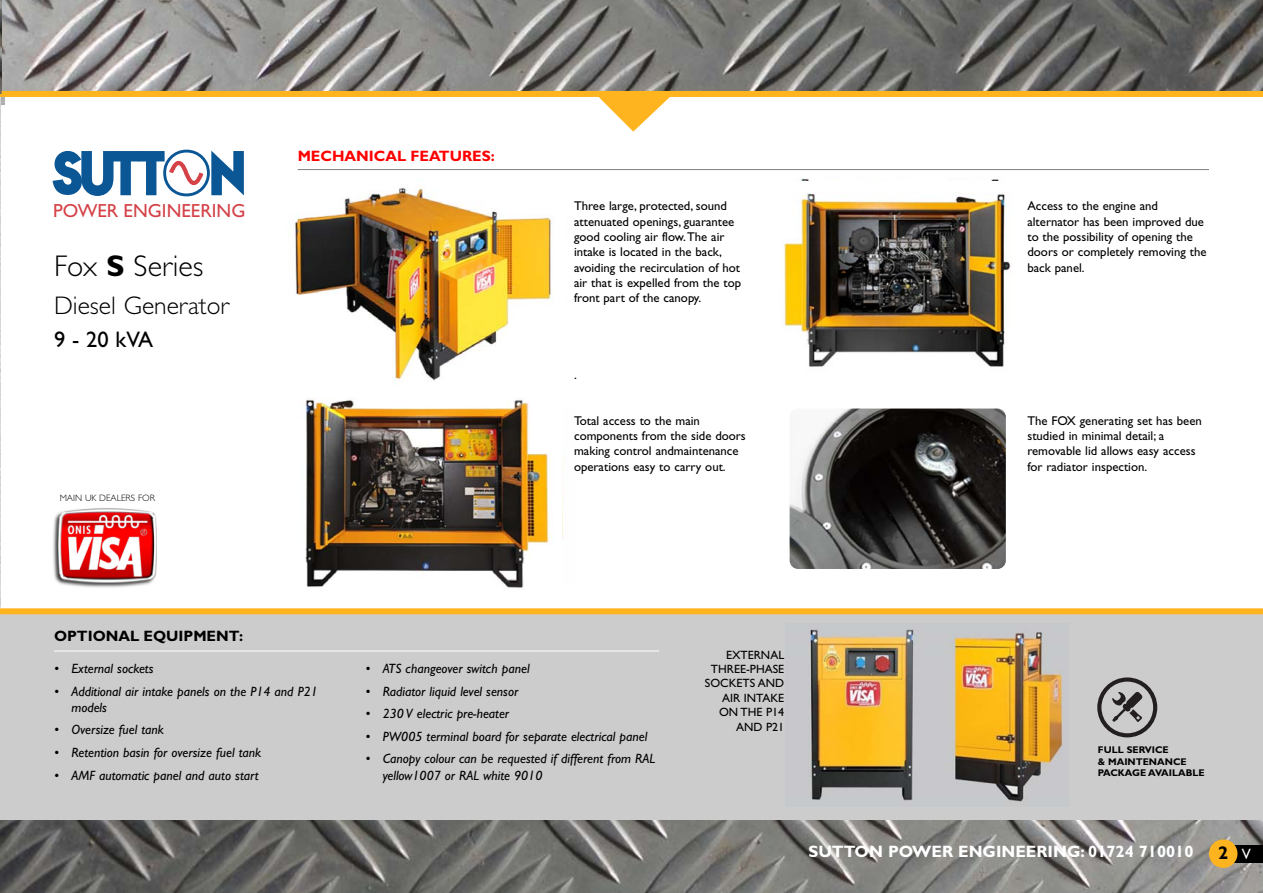
<style>
.page{position:relative;width:1263px;height:893px;background:#fff}
.page>*{position:absolute;margin:0;border:0;box-sizing:border-box;transform-origin:0 0}
.t1{font:300 30px "Gill Sans";color:#000}
.t2{font:300 25.5px "Gill Sans";color:#000}
.t3{font:22.5px "Gill Sans";color:#000}
.t4{font:18.9px "Gill Sans";color:#d44147}
.t5{font:700 18.3px "Gill Sans";color:#000}
.t6{font:700 16.5px "Gill Sans";color:#fff}
.t7{font:700 15px "Gill Sans";color:#f00}
.t8{font:700 15px "Gill Sans";color:#000}
.t9{font:15px "Gill Sans";color:#fff}
.t10{font:italic 13.5px/16.2px "Gill Sans";color:#000}
.t11{font:12.75px/15.3px "Gill Sans";color:#000}
.t12{font:12px/14.4px "Gill Sans";color:#000;text-align:right}
.t13{font:700 9.75px/11.7px "Gill Sans";color:#000}
.t14{font:300 9.3px "Gill Sans";color:#000}
.s1{font-weight:700}
.s2{font-style:normal}
</style>
<div class="page">
<img style="left:1px;top:97px;width:3px;height:8px">
<img style="left:0;top:97px;width:1px;height:511px">
<svg style="left:53px;top:150px;width:191px;height:47px"></svg>
<div style="left:1px;top:611px;width:1262px;height:209px;background:#ccc"></div>
<img style="left:1px;top:820px;width:1262px;height:73px">
<img style="left:2px;top:0;width:1261px;height:91px">
<svg style="left:598px;top:97px;width:72px;height:35px"></svg>
<div style="left:0;top:608px;width:1263px;height:6px;background:#feb41e"></div>
<hr style="left:54px;top:651px;width:605px;height:1px;background:#fff">
<img style="left:790px;top:409px;width:216px;height:160px;border-radius:9px">
<div style="left:2px;top:91px;width:1261px;height:6px;background:#feb41e"></div>
<img style="left:303px;top:399px;width:250px;height:189px">
<img style="left:288px;top:169px;width:266px;height:212px">
<img style="left:808px;top:628px;width:255px;height:174px">
<img style="left:782px;top:193px;width:229px;height:174px">
<hr style="left:298px;top:169px;width:911px;height:1px;background:#808080">
<div style="left:1234px;top:845px;width:29px;height:18px;background:#000"></div>
<div style="left:1209px;top:839px;width:28px;height:29px;background:#feb41e;border-radius:50%"></div>
<svg style="left:1112px;top:692px;width:30px;height:30px"></svg>
<div style="left:1097px;top:677px;width:60px;height:60px;border:4px solid #231f20;border-radius:50%"></div>
<img style="left:53px;top:508px;width:104px;height:80px">
<h3 class="t4" style="left:53px;top:204px;width:194px">POWER ENGINEERING</h3>
<h1 class="t1" style="left:54px;top:256px;width:151px">Fox <span class="s1">S</span> Series</h1>
<h2 class="t2" style="left:54px;top:296px;width:176px">Diesel Generator</h2>
<h3 class="t3" style="left:54px;top:331px;width:101px">9 - 20 kVA</h3>
<p class="t7" style="left:298px;top:151px;width:199px">MECHANICAL FEATURES:</p>
<p class="t14" style="left:60px;top:495px;width:97px">MAIN UK DEALERS FOR</p>
<p class="t11" style="left:574px;top:200px;width:168px">Three large, protected, sound attenuated openings, guarantee good cooling air flow.The air intake is located in the back, avoiding the recirculation of hot air that is expelled from the top front part of the canopy.</p>
<p class="t11" style="left:574px;top:368px;width:4px">.</p>
<p class="t11" style="left:574px;top:414px;width:173px">Total access to the main components from the side doors making control andmaintenance operations easy to carry out.</p>
<p class="t11" style="left:1027px;top:200px;width:181px">Access to the engine and alternator has been improved due to the possibility of opening the doors or completely removing the back panel.</p>
<p class="t11" style="left:1027px;top:414px;width:176px">The FOX generating set has been studied in minimal detail; a removable lid allows easy access for radiator inspection.</p>
<p class="t8" style="left:54px;top:631px;width:191px">OPTIONAL EQUIPMENT:</p>
<p class="t10" style="left:54px;top:662px;width:101px"><span class="s2">•</span> External sockets</p>
<p class="t10" style="left:71px;top:684px;width:248px;text-indent:-17px"><span class="s2">•</span> Additional air intake panels on the P14 and P21 models</p>
<p class="t10" style="left:54px;top:723px;width:111px"><span class="s2">•</span> Oversize fuel tank</p>
<p class="t10" style="left:54px;top:746px;width:208px"><span class="s2">•</span> Retention basin for oversize fuel tank</p>
<p class="t10" style="left:54px;top:768px;width:206px"><span class="s2">•</span> AMF automatic panel and auto start</p>
<p class="t10" style="left:366px;top:662px;width:165px"><span class="s2">•</span> ATS changeover switch panel</p>
<p class="t10" style="left:366px;top:684px;width:154px"><span class="s2">•</span> Radiator liquid level sensor</p>
<p class="t10" style="left:366px;top:707px;width:145px"><span class="s2">•</span> 230 V electric pre-heater</p>
<p class="t10" style="left:366px;top:730px;width:283px"><span class="s2">•</span> PW005 terminal board for separate electrical panel</p>
<p class="t10" style="left:383px;top:752px;width:274px;text-indent:-17px"><span class="s2">•</span> Canopy colour can be requested if different from RAL yellow1007 or RAL white 9010</p>
<p class="t12" style="left:705px;top:649px;width:81px">EXTERNAL<br>THREE-PHASE<br>SOCKETS AND<br>AIR INTAKE<br>ON THE P14<br>AND P21</p>
<p class="t13" style="left:1098px;top:745px;width:108px">FULL SERVICE<br>&amp; MAINTENANCE<br>PACKAGE AVAILABLE</p>
<p class="t6" style="left:808px;top:846px;width:387px">SUTTON POWER ENGINEERING: 01724 710010</p>
<h3 class="t5" style="left:1218px;top:847px;width:12px">2</h3>
<p class="t9" style="left:1242px;top:848px;width:11px">V</p>
</div>
